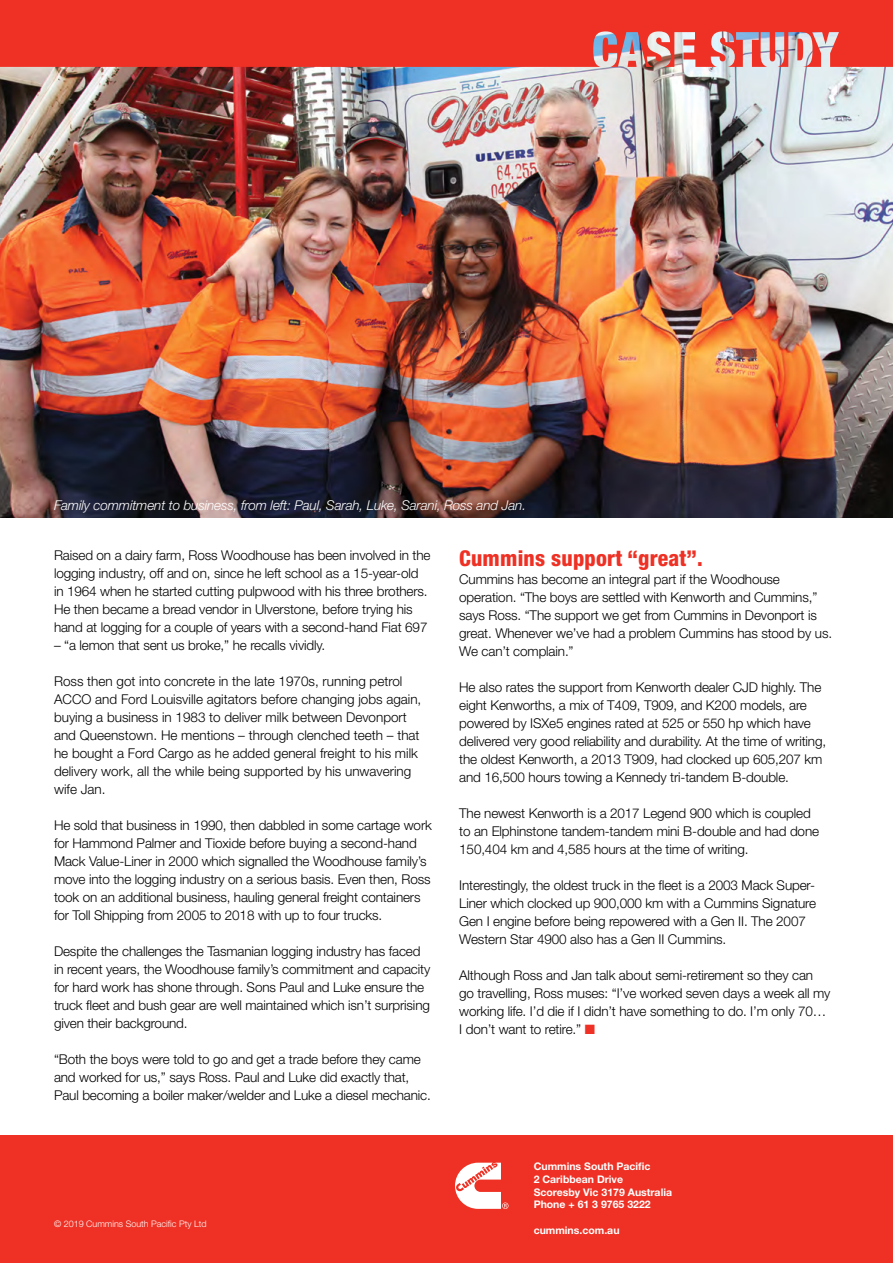
<style>
.page{position:relative;width:893px;height:1263px;background:#fff}
.page>*{position:absolute;margin:0;border:0;box-sizing:border-box;transform-origin:0 0}
.t1{font:800 condensed 21.75px "Helvetica Neue LT Std";letter-spacing:.01em;color:#ee3124}
.t2{font:300 13.5px/18px "Helvetica Neue LT Std";letter-spacing:-.01em;color:#000}
.t3{font:italic 300 13.5px "Helvetica Neue LT Std";letter-spacing:-.01em;color:#fff}
.t4{font:700 10.5px/12.8px "Helvetica Neue LT Std";color:#fff}
.t5{font:300 9px "Helvetica Neue LT Std";color:#fff}
.s1{color:#ee3124}
</style>
<div class="page">
<img style="left:0;top:67px;width:893px;height:450px">
<svg style="left:0;top:0;width:893px;height:67px;background:#ea3e34"></svg>
<div style="left:0;top:1135px;width:893px;height:128px;background:#ee3124"></div>
<svg style="left:455px;top:1163px;width:53px;height:46px"></svg>
<p class="t3" style="left:54px;top:497px;width:474px">Family commitment to business, from left: Paul, Sarah, Luke, Sarani, Ross and Jan.</p>
<p class="t2" style="left:54px;top:546px;width:378px">Raised on a dairy farm, Ross Woodhouse has been involved in the logging industry, off and on, since he left school as a 15-year-old in 1964 when he started cutting pulpwood with his three brothers.<br>He then became a bread vendor in Ulverstone, before trying his hand at logging for a couple of years with a second-hand Fiat 697</p>
<p class="t2" style="left:54px;top:636px;width:273px">– “a lemon that sent us broke,” he recalls vividly.</p>
<p class="t2" style="left:54px;top:672px;width:369px">Ross then got into concrete in the late 1970s, running petrol ACCO and Ford Louisville agitators before changing jobs again, buying a business in 1983 to deliver milk between Devonport and Queenstown. He mentions – through clenched teeth – that he bought a Ford Cargo as he added general freight to his milk delivery work, all the while being supported by his unwavering wife Jan.</p>
<p class="t2" style="left:54px;top:816px;width:379px">He sold that business in 1990, then dabbled in some cartage work for Hammond Palmer and Tioxide before buying a second-hand Mack Value-Liner in 2000 which signalled the Woodhouse family’s move into the logging industry on a serious basis. Even then, Ross took on an additional business, hauling general freight containers for Toll Shipping from 2005 to 2018 with up to four trucks.</p>
<p class="t2" style="left:54px;top:942px;width:378px">Despite the challenges the Tasmanian logging industry has faced in recent years, the Woodhouse family’s commitment and capacity for hard work has shone through. Sons Paul and Luke ensure the truck fleet and bush gear are well maintained which isn’t surprising given their background.</p>
<p class="t2" style="left:54px;top:1050px;width:378px">“Both the boys were told to go and get a trade before they came and worked for us,” says Ross. Paul and Luke did exactly that,<br>Paul becoming a boiler maker/welder and Luke a diesel mechanic.</p>
<p class="t5" style="left:54px;top:1218px;width:154px">© 2019 Cummins South Pacific Pty Ltd</p>
<h1 class="t1" style="left:459px;top:545px;width:245px">Cummins support “great”.</h1>
<p class="t2" style="left:459px;top:570px;width:374px">Cummins has become an integral part if the Woodhouse operation. “The boys are settled with Kenworth and Cummins,” says Ross. “The support we get from Cummins in Devonport is great. Whenever we’ve had a problem Cummins has stood by us.<br>We can’t complain.”</p>
<p class="t2" style="left:459px;top:678px;width:368px">He also rates the support from Kenworth dealer CJD highly. The eight Kenworths, a mix of T409, T909, and K200 models, are powered by ISXe5 engines rated at 525 or 550 hp which have delivered very good reliability and durability. At the time of writing, the oldest Kenworth, a 2013 T909, had clocked up 605,207 km and 16,500 hours towing a Kennedy tri-tandem B-double.</p>
<p class="t2" style="left:459px;top:804px;width:361px">The newest Kenworth is a 2017 Legend 900 which is coupled to an Elphinstone tandem-tandem mini B-double and had done<br>150,404 km and 4,585 hours at the time of writing.</p>
<p class="t2" style="left:459px;top:876px;width:358px">Interestingly, the oldest truck in the fleet is a 2003 Mack Super-Liner which clocked up 900,000 km with a Cummins Signature Gen I engine before being repowered with a Gen II. The 2007<br>Western Star 4900 also has a Gen II Cummins.</p>
<p class="t2" style="left:459px;top:966px;width:373px">Although Ross and Jan talk about semi-retirement so they can go travelling, Ross muses: “I’ve worked seven days a week all my working life. I’d die if I didn’t have something to do. I’m only 70… I don’t want to retire.” <span class="s1">■</span></p>
<p class="t4" style="left:534px;top:1160px;width:140px">Cummins South Pacific<br>2 Caribbean Drive<br>Scoresby Vic 3179 Australia<br>Phone + 61 3 9765 3222</p>
<p class="t4" style="left:534px;top:1223px;width:87px">cummins.com.au</p>
</div>
